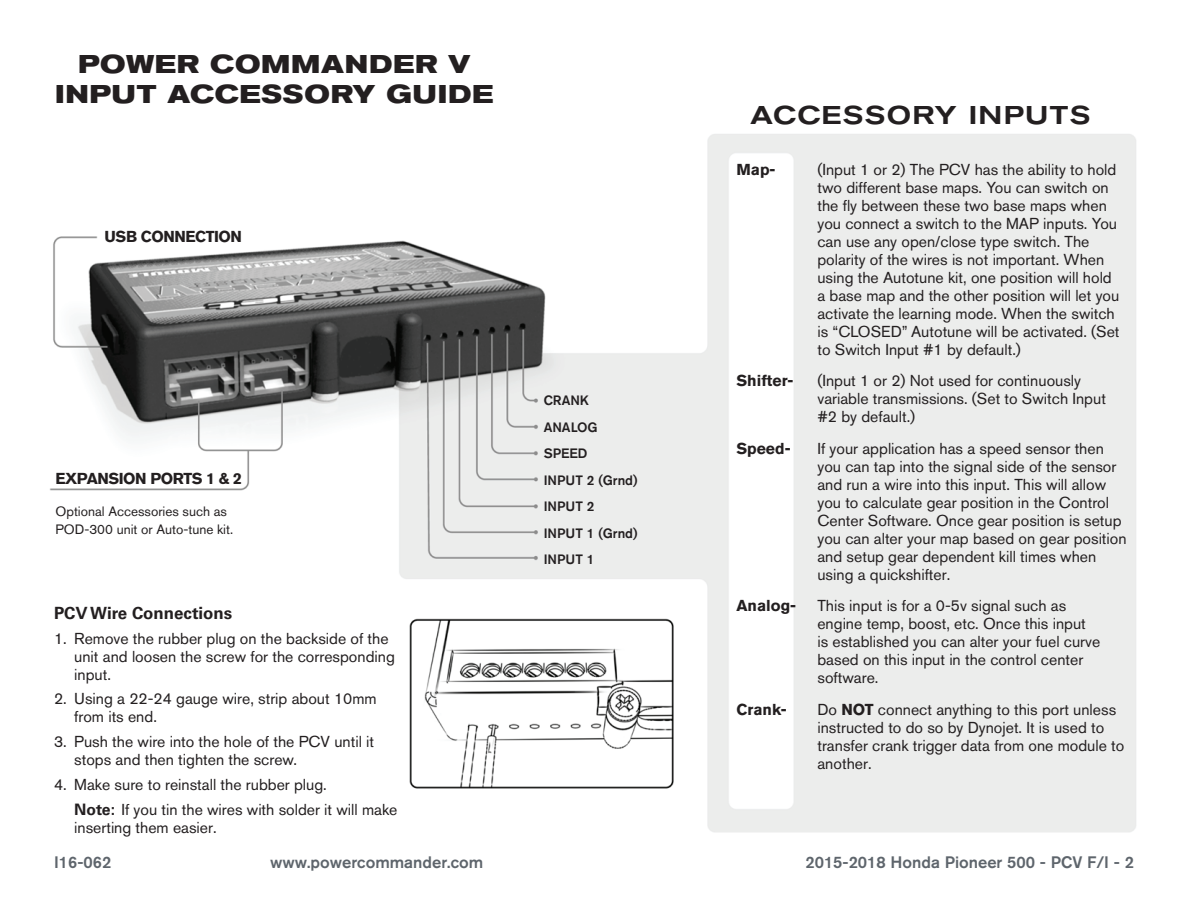
<style>
.page{position:relative;width:1188px;height:918px;background:#fff}
.page>*{position:absolute;margin:0;border:0;box-sizing:border-box;transform-origin:0 0}
.t1{font:700 expanded 25.5px "Akzidenz Grotesk BQ";letter-spacing:.03em;color:#231f20}
.t2{font:500 expanded 25.5px "Akzidenz Grotesk BQ";letter-spacing:.05em;color:#231f20}
.Bodycopy{font:700 16.8px "Univers";color:#231f20}
.t3{font:500 16.5px "Akzidenz Grotesk BQ";color:#5e656c}
.Bodycopy-2{font:15.75px/18px "Akzidenz Grotesk BQ";color:#231f20}
.Note_Page_2{font:15.75px/18px "Akzidenz Grotesk BQ";color:#231f20}
.Bodycopy-3{font:700 15.75px "Akzidenz Grotesk BQ";letter-spacing:-.03em;color:#231f20}
.Bodycopy-4{font:700 15.75px "Akzidenz Grotesk BQ";color:#231f20}
.t4{font:500 13.5px "Akzidenz Grotesk BQ";color:#231f20}
.Bodycopy-5{font:13.5px/18px "Akzidenz Grotesk BQ";color:#231f20}
.s1{font-family:"Univers";font-weight:700}
.s2{font-weight:700}
</style>
<div class="page">
<img style="left:50px;top:134px;width:1086px;height:698px">
<p class="t1" style="left:78px;top:49px;width:394px">POWER COMMANDER V</p>
<p class="t1" style="left:55px;top:80px;width:440px">INPUT ACCESSORY GUIDE</p>
<p class="Bodycopy-3" style="left:105px;top:227px;width:139px">USB CONNECTION</p>
<p class="Bodycopy-3" style="left:56px;top:470px;width:188px">EXPANSION PORTS 1 &amp; 2</p>
<p class="Bodycopy-5" style="left:56px;top:502px;width:179px">Optional Accessories such as<br>POD-300 unit or Auto-tune kit.</p>
<p class="Bodycopy" style="left:54px;top:603px;width:180px">PCV Wire Connections</p>
<p class="Bodycopy-2" style="left:74px;top:629px;width:322px;text-indent:-20px">1. Remove the rubber plug on the backside of the unit and loosen the screw for the corresponding input.</p>
<p class="Bodycopy-2" style="left:74px;top:690px;width:304px;text-indent:-20px">2. Using a 22-24 gauge wire, strip about 10mm from its end.</p>
<p class="Bodycopy-2" style="left:74px;top:732px;width:301px;text-indent:-20px">3. Push the wire into the hole of the PCV until it stops and then tighten the screw.</p>
<p class="Bodycopy-2" style="left:54px;top:775px;width:274px">4. Make sure to reinstall the rubber plug.</p>
<p class="Note_Page_2" style="left:74px;top:800px;width:325px"><span class="s1">Note:</span> If you tin the wires with solder it will make inserting them easier.</p>
<p class="t4" style="left:544px;top:392px;width:47px">CRANK</p>
<p class="t4" style="left:544px;top:419px;width:56px">ANALOG</p>
<p class="t4" style="left:544px;top:445px;width:45px">SPEED</p>
<p class="t4" style="left:544px;top:472px;width:95px">INPUT 2 (Grnd)</p>
<p class="t4" style="left:544px;top:498px;width:52px">INPUT 2</p>
<p class="t4" style="left:544px;top:525px;width:95px">INPUT 1 (Grnd)</p>
<p class="t4" style="left:544px;top:551px;width:52px">INPUT 1</p>
<p class="t2" style="left:751px;top:100px;width:341px">ACCESSORY INPUTS</p>
<p class="Bodycopy-3" style="left:736px;top:160px;width:41px">Map-</p>
<p class="Bodycopy-2" style="left:817px;top:160px;width:304px">(Input 1 or 2) The PCV has the ability to hold two different base maps. You can switch on the fly between these two base maps when you connect a switch to the MAP inputs. You can use any open/close type switch. The polarity of the wires is not important. When using the Autotune kit, one position will hold a base map and the other position will let you activate the learning mode. When the switch is “CLOSED” Autotune will be activated. (Set to Switch Input #1 by default.)</p>
<p class="Bodycopy-4" style="left:736px;top:372px;width:59px">Shifter-</p>
<p class="Bodycopy-2" style="left:817px;top:372px;width:290px">(Input 1 or 2) Not used for continuously variable transmissions. (Set to Switch Input #2 by default.)</p>
<p class="Bodycopy-3" style="left:736px;top:439px;width:56px">Speed-</p>
<p class="Bodycopy-2" style="left:817px;top:439px;width:311px">If your application has a speed sensor then you can tap into the signal side of the sensor and run a wire into this input. This will allow you to calculate gear position in the Control Center Software. Once gear position is setup you can alter your map based on gear position and setup gear dependent kill times when using a quickshifter.</p>
<p class="Bodycopy-3" style="left:736px;top:597px;width:61px">Analog-</p>
<p class="Bodycopy-2" style="left:817px;top:597px;width:284px">This input is for a 0-5v signal such as engine temp, boost, etc. Once this input is established you can alter your fuel curve based on this input in the control center software.</p>
<p class="Bodycopy-3" style="left:736px;top:700px;width:52px">Crank-</p>
<p class="Bodycopy-2" style="left:817px;top:700px;width:308px">Do <span class="s2">NOT</span> connect anything to this port unless instructed to do so by Dynojet. It is used to transfer crank trigger data from one module to another.</p>
<p class="t3" style="left:54px;top:852px;width:59px">I16-062</p>
<p class="t3" style="left:270px;top:852px;width:215px">www.powercommander.com</p>
<p class="t3" style="left:805px;top:852px;width:330px">2015-2018 Honda Pioneer 500 - PCV F/I - 2</p>
</div>
